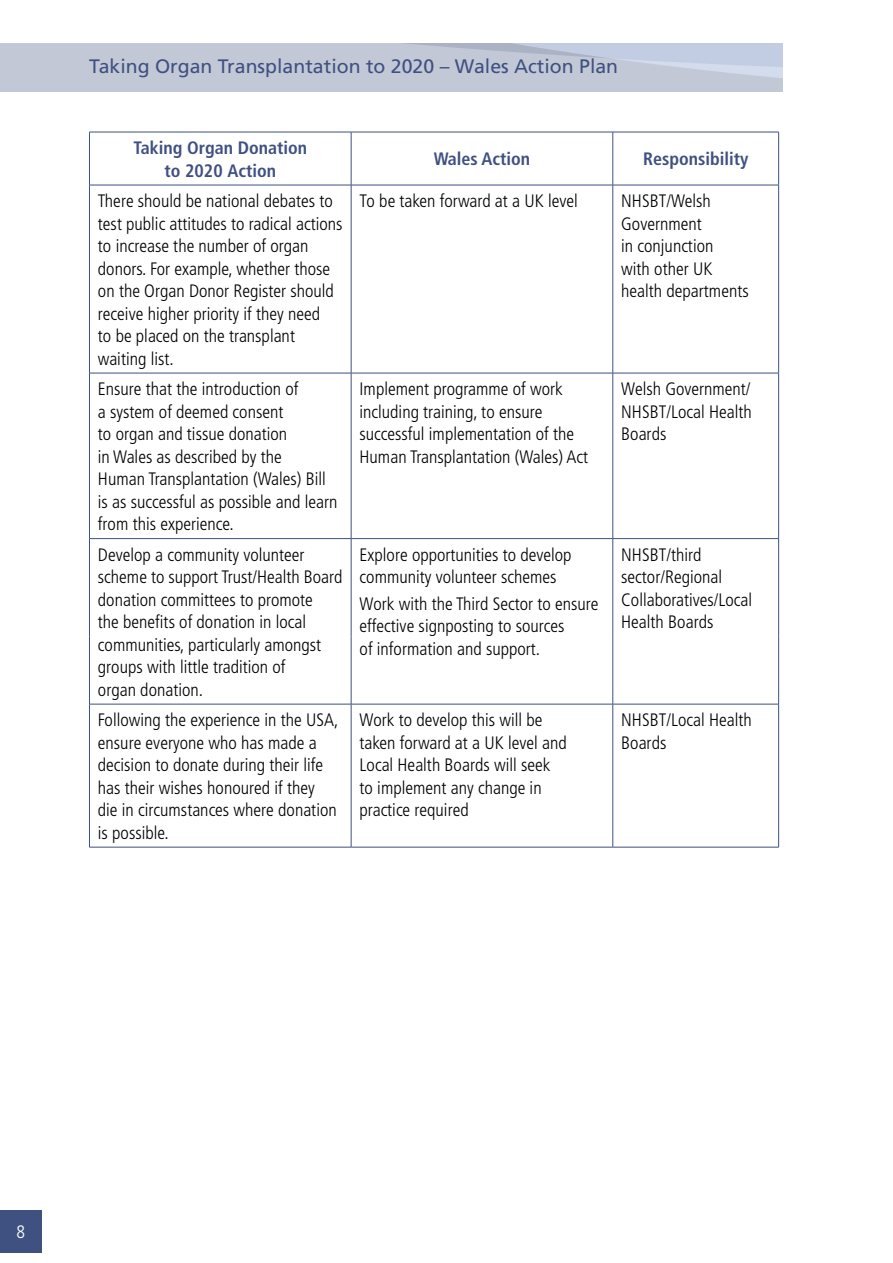
<style>
.page{position:relative;width:893px;height:1263px;background:#fff}
.page>*{position:absolute;margin:0;border:0;box-sizing:border-box;transform-origin:0 0}
.t1{font:19.5px "Frutiger LT Std";color:#3f5181}
.Table_text{font:300 condensed 18px/22.5px "Frutiger";color:#000}
.Table_text-2{font:700 condensed 18px/22.5px "Frutiger LT Std";color:#3f5181;text-align:center}
.t2{font:300 condensed 18px "Frutiger";color:#fff}
</style>
<div class="page">
<div style="left:0;top:43px;width:782px;height:49px;background:#c2c8d6"></div>
<svg style="left:404px;top:43px;width:378px;height:35px"></svg>
<hr style="left:89px;top:132px;width:262px;height:1px;background:#3f5181">
<hr style="left:89px;top:132px;width:1px;height:53px;background:#3f5181">
<hr style="left:351px;top:132px;width:262px;height:1px;background:#3f5181">
<hr style="left:351px;top:132px;width:1px;height:53px;background:#3f5181">
<hr style="left:613px;top:132px;width:166px;height:1px;background:#3f5181">
<hr style="left:612px;top:132px;width:1px;height:53px;background:#3f5181">
<hr style="left:778px;top:132px;width:1px;height:53px;background:#3f5181">
<hr style="left:89px;top:185px;width:262px;height:1px;background:#3f5181">
<hr style="left:89px;top:185px;width:1px;height:188px;background:#3f5181">
<hr style="left:351px;top:185px;width:262px;height:1px;background:#3f5181">
<hr style="left:351px;top:185px;width:1px;height:188px;background:#3f5181">
<hr style="left:613px;top:185px;width:166px;height:1px;background:#3f5181">
<hr style="left:612px;top:185px;width:1px;height:188px;background:#3f5181">
<hr style="left:778px;top:185px;width:1px;height:188px;background:#3f5181">
<hr style="left:89px;top:373px;width:262px;height:1px;background:#3f5181">
<hr style="left:89px;top:373px;width:1px;height:165px;background:#3f5181">
<hr style="left:351px;top:373px;width:262px;height:1px;background:#3f5181">
<hr style="left:351px;top:373px;width:1px;height:165px;background:#3f5181">
<hr style="left:613px;top:373px;width:166px;height:1px;background:#3f5181">
<hr style="left:612px;top:373px;width:1px;height:165px;background:#3f5181">
<hr style="left:778px;top:373px;width:1px;height:165px;background:#3f5181">
<hr style="left:89px;top:538px;width:262px;height:1px;background:#3f5181">
<hr style="left:89px;top:539px;width:1px;height:98px;background:#3f5181">
<hr style="left:89px;top:637px;width:1px;height:67px;background:#3f5181">
<hr style="left:612px;top:637px;width:1px;height:67px;background:#3f5181">
<hr style="left:778px;top:637px;width:1px;height:67px;background:#3f5181">
<hr style="left:89px;top:704px;width:262px;height:1px;background:#3f5181">
<hr style="left:89px;top:704px;width:1px;height:143px;background:#3f5181">
<hr style="left:351px;top:704px;width:262px;height:1px;background:#3f5181">
<hr style="left:351px;top:704px;width:1px;height:143px;background:#3f5181">
<hr style="left:613px;top:704px;width:166px;height:1px;background:#3f5181">
<hr style="left:612px;top:704px;width:1px;height:143px;background:#3f5181">
<hr style="left:778px;top:704px;width:1px;height:143px;background:#3f5181">
<hr style="left:89px;top:847px;width:262px;height:1px;background:#3f5181">
<hr style="left:351px;top:847px;width:262px;height:1px;background:#3f5181">
<hr style="left:613px;top:847px;width:166px;height:1px;background:#3f5181">
<hr style="left:351px;top:538px;width:262px;height:1px;background:#3f5181">
<hr style="left:351px;top:539px;width:1px;height:98px;background:#3f5181">
<hr style="left:613px;top:538px;width:166px;height:1px;background:#3f5181">
<hr style="left:612px;top:539px;width:1px;height:98px;background:#3f5181">
<hr style="left:778px;top:539px;width:1px;height:98px;background:#3f5181">
<hr style="left:351px;top:637px;width:1px;height:67px;background:#3f5181">
<div style="left:0;top:1210px;width:42px;height:42px;background:#3f5181"></div>
<p class="t1" style="left:89px;top:55px;width:530px">Taking Organ Transplantation to 2020 – Wales Action Plan</p>
<p class="Table_text-2" style="left:134px;top:137px;width:175px">Taking Organ Donation to 2020 Action</p>
<p class="Table_text-2" style="left:434px;top:148px;width:98px">Wales Action</p>
<p class="Table_text-2" style="left:643px;top:148px;width:107px">Responsibility</p>
<p class="Table_text" style="left:98px;top:190px;width:246px">There should be national debates to test public attitudes to radical actions to increase the number of organ donors. For example, whether those on the Organ Donor Register should receive higher priority if they need<br>to be placed on the transplant waiting list.</p>
<p class="Table_text" style="left:360px;top:190px;width:220px">To be taken forward at a UK level</p>
<p class="Table_text" style="left:621px;top:190px;width:129px">NHSBT/Welsh<br>Government<br>in conjunction<br>with other UK health departments</p>
<p class="Table_text" style="left:98px;top:378px;width:241px">Ensure that the introduction of<br>a system of deemed consent<br>to organ and tissue donation<br>in Wales as described by the<br>Human Transplantation (Wales) Bill is as successful as possible and learn from this experience.</p>
<p class="Table_text" style="left:360px;top:378px;width:230px">Implement programme of work including training, to ensure successful implementation of the<br>Human Transplantation (Wales) Act</p>
<p class="Table_text" style="left:621px;top:378px;width:132px;text-align:justify">Welsh Government/ NHSBT/Local Health Boards</p>
<p class="Table_text" style="left:98px;top:543px;width:246px">Develop a community volunteer scheme to support Trust/Health Board donation committees to promote<br>the benefits of donation in local communities, particularly amongst groups with little tradition of<br>organ donation.</p>
<p class="Table_text" style="left:360px;top:543px;width:213px">Explore opportunities to develop community volunteer schemes</p>
<p class="Table_text" style="left:621px;top:543px;width:132px">NHSBT/third sector/Regional<br>Collaboratives/Local<br>Health Boards</p>
<p class="Table_text" style="left:360px;top:593px;width:240px">Work with the Third Sector to ensure effective signposting to sources<br>of information and support.</p>
<p class="Table_text" style="left:98px;top:709px;width:242px">Following the experience in the USA, ensure everyone who has made a decision to donate during their life has their wishes honoured if they die in circumstances where donation is possible.</p>
<p class="Table_text" style="left:360px;top:709px;width:209px">Work to develop this will be taken forward at a UK level and<br>Local Health Boards will seek to implement any change in practice required</p>
<p class="Table_text" style="left:621px;top:709px;width:132px">NHSBT/Local Health<br>Boards</p>
<p class="t2" style="left:17px;top:1221px;width:10px">8</p>
</div>
